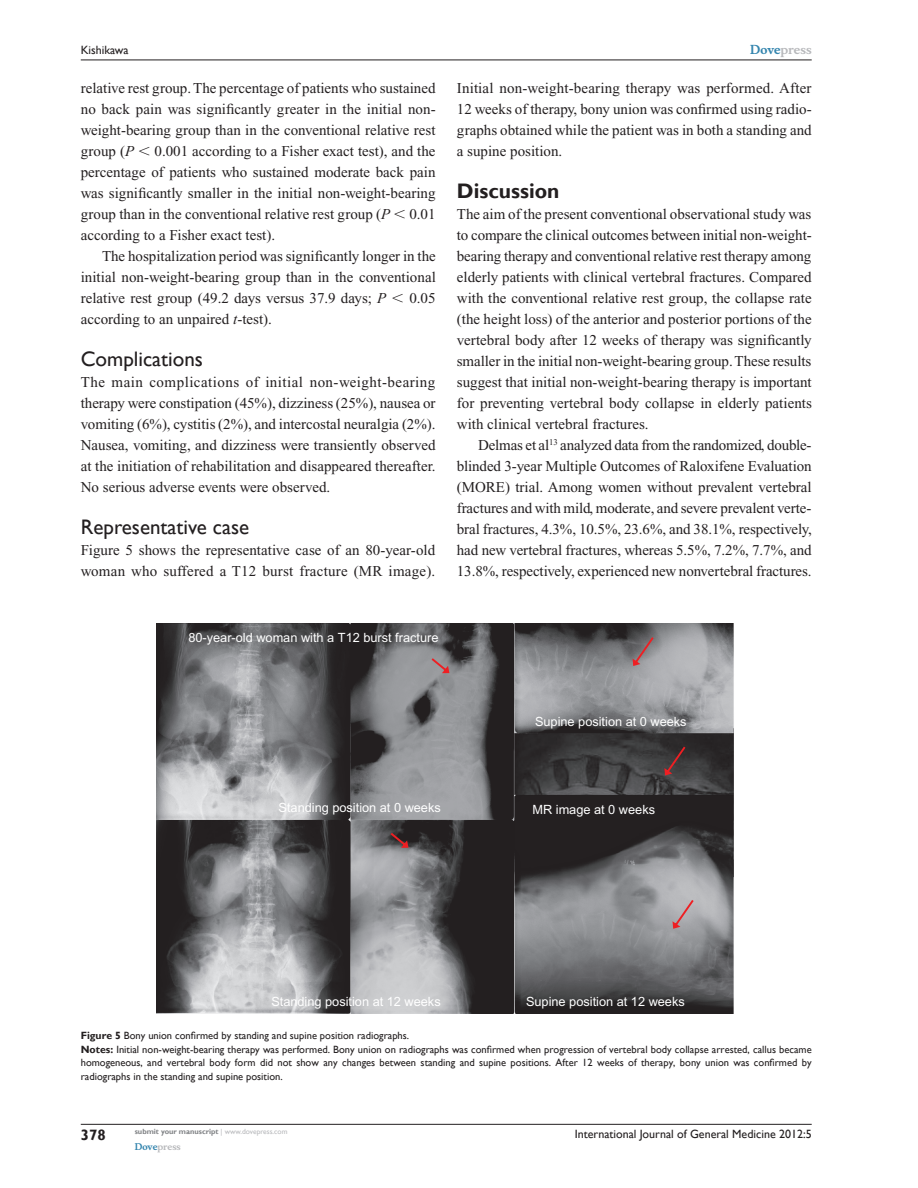
<style>
.page{position:relative;width:918px;height:1188px;background:#fff}
.page>*{position:absolute;margin:0;border:0;box-sizing:border-box;transform-origin:0 0}
.t1{font:21px "Gill Sans";color:#231f20}
.t2{font:700 21px "Gill Sans";color:#231f20}
.t3{font:15px/21px "Times New Roman";color:#231f20;text-align:justify}
.t4{font:700 15px "Gill Sans";color:#231f20}
.t5{font:12.75px "Arial";color:#fff}
.t6{font:12px "Gill Sans";color:#231f20}
.t7{font:700 12px "Musee";color:#b8b9bc}
.t8{font:10.5px/13.5px "Gill Sans";color:#231f20}
.t9{font:700 9px "Musee";color:#b8b9bc}
.t10{font:700 7.5px "Gill Sans";color:#808285}
.s1{font-style:italic}
.s2{font-family:"Mathematical Pi One"}
.s3{color:#3485ae}
.s4{font-weight:700}
.s5{font-weight:400;color:#b8b9bc}
</style>
<div class="page">
<img style="left:157px;top:624px;width:577px;height:390px">
<svg style="left:673px;top:900px;width:21px;height:29px"></svg>
<svg style="left:664px;top:747px;width:21px;height:29px"></svg>
<svg style="left:633px;top:637px;width:21px;height:29px"></svg>
<svg style="left:432px;top:658px;width:17px;height:15px"></svg>
<svg style="left:391px;top:833px;width:18px;height:15px"></svg>
<hr style="left:81px;top:1124px;width:731px;height:1px;background:#231f20">
<hr style="left:81px;top:60px;width:731px;height:1px;background:#231f20">
<p class="t6" style="left:81px;top:43px;width:49px">Kishikawa</p>
<p class="t3" style="left:81px;top:77px;width:357px">relative rest group. The percentage of patients who sustained no back pain was significantly greater in the initial non&shy;weight-bearing group than in the conventional relative rest group (<span class="s1">P</span> <span class="s2">,</span> 0.001 according to a Fisher exact test), and the percentage of patients who sustained moderate back pain was significantly smaller in the initial non-weight-bearing group than in the conventional relative rest group (<span class="s1">P</span> <span class="s2">,</span> 0.01 according to a Fisher exact test).</p>
<p class="t3" style="left:81px;top:245px;width:357px;text-indent:21px">The hospitalization period was significantly longer in the initial non-weight-bearing group than in the conventional relative rest group (49.2 days versus 37.9 days; <span class="s1">P</span> <span class="s2">,</span> 0.05 according to an unpaired <span class="s1">t</span>-test).</p>
<h1 class="t1" style="left:81px;top:346px;width:124px">Complications</h1>
<p class="t3" style="left:81px;top:371px;width:356px">The main complications of initial non-weight-bearing therapy were constipation (45%), dizziness (25%), nausea or vomiting (6%), cystitis (2%), and intercostal neuralgia (2%).<br>Nausea, vomiting, and dizziness were transiently observed at the initiation of rehabilitation and disappeared thereafter.<br>No serious adverse events were observed.</p>
<h1 class="t1" style="left:81px;top:514px;width:170px">Representative case</h1>
<p class="t3" style="left:81px;top:539px;width:356px">Figure 5 shows the representative case of an 80-year-old woman who suffered a T12 burst fracture (MR image).</p>
<p class="t7" style="left:750px;top:43px;width:63px"><span class="s3">Dove</span>press</p>
<p class="t3" style="left:457px;top:77px;width:356px">Initial non-weight-bearing therapy was performed. After 12 weeks of therapy, bony union was confirmed using radio&shy;graphs obtained while the patient was in both a standing and a supine position.</p>
<h1 class="t2" style="left:457px;top:178px;width:104px">Discussion</h1>
<p class="t3" style="left:457px;top:203px;width:357px">The aim of the present conventional observational study was to compare the clinical outcomes between initial non-weight&shy;bearing therapy and conventional relative rest therapy among elderly patients with clinical vertebral fractures. Compared with the conventional relative rest group, the collapse rate (the height loss) of the anterior and posterior portions of the vertebral body after 12 weeks of therapy was significantly smaller in the initial non-weight-bearing group. These results suggest that initial non-weight-bearing therapy is important for preventing vertebral body collapse in elderly patients with clinical vertebral fractures.</p>
<p class="t3" style="left:457px;top:434px;width:356px;text-indent:21px">Delmas et al<sup>13</sup> analyzed data from the randomized, double&shy;blinded 3-year Multiple Outcomes of Raloxifene Evaluation (MORE) trial. Among women without prevalent vertebral fractures and with mild, moderate, and severe prevalent verte&shy;bral fractures, 4.3%, 10.5%, 23.6%, and 38.1%, respectively, had new vertebral fractures, whereas 5.5%, 7.2%, 7.7%, and 13.8%, respectively, experienced new nonvertebral fractures.</p>
<p class="t5" style="left:188px;top:630px;width:252px">80-year-old woman with a T12 burst fracture</p>
<p class="t5" style="left:535px;top:714px;width:153px">Supine position at 0 weeks</p>
<p class="t5" style="left:279px;top:800px;width:164px">Standing position at 0 weeks</p>
<p class="t5" style="left:533px;top:802px;width:124px">MR image at 0 weeks</p>
<p class="t5" style="left:271px;top:994px;width:171px">Standing position at 12 weeks</p>
<p class="t5" style="left:526px;top:994px;width:160px">Supine position at 12 weeks</p>
<p class="t8" style="left:81px;top:1029px;width:732px"><span class="s4">Figure 5</span> Bony union confirmed by standing and supine position radiographs.<br><span class="s4">Notes:</span> Initial non-weight-bearing therapy was performed. Bony union on radiographs was confirmed when progression of vertebral body collapse arrested, callus became homogeneous, and vertebral body form did not show any changes between standing and supine positions. After 12 weeks of therapy, bony union was confirmed by radiographs in the standing and supine position.</p>
<p class="t4" style="left:81px;top:1126px;width:26px">378</p>
<p class="t10" style="left:135px;top:1127px;width:154px">submit your manuscript <span class="s5">| www.dovepress.com</span></p>
<p class="t9" style="left:135px;top:1141px;width:48px"><span class="s3">Dove</span>press</p>
<p class="t6" style="left:575px;top:1127px;width:238px">International Journal of General Medicine 2012:5</p>
</div>
